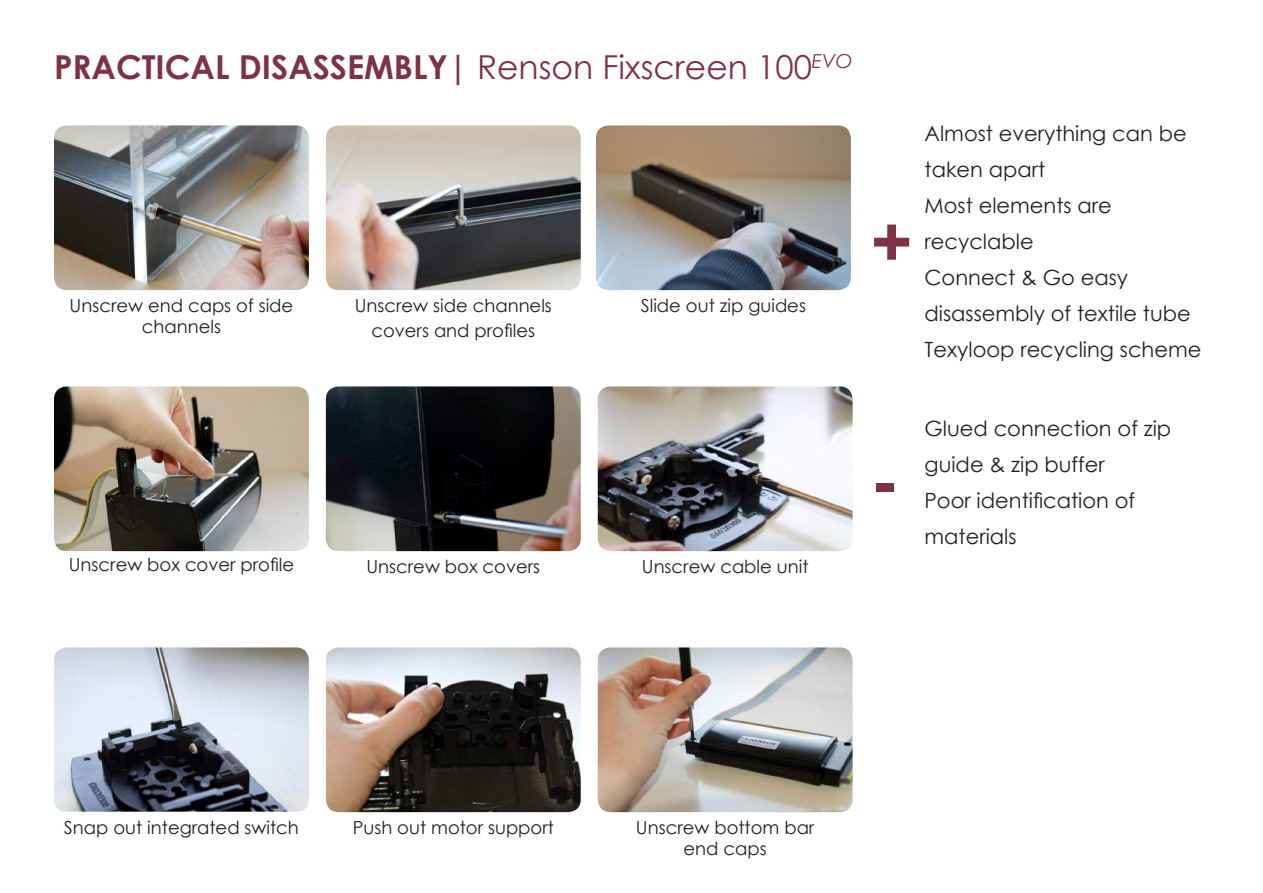
<style>
.page{position:relative;width:1263px;height:893px;background:#fff}
.page>*{position:absolute;margin:0;border:0;box-sizing:border-box;transform-origin:0 0}
.t1{font:700 72px "Century Gothic";color:#7d3342}
.t2{font:700 33px "Century Gothic";color:#7d3342}
.t3{font:21px/36px "Century Gothic";color:#231f20}
.t4{font:18px/21.6px "Century Gothic";color:#231f20;text-align:center}
.s1{font-weight:400}
</style>
<div class="page">
<img style="left:54px;top:125px;width:255px;height:165px">
<img style="left:54px;top:386px;width:255px;height:165px">
<img style="left:598px;top:386px;width:255px;height:165px">
<img style="left:326px;top:647px;width:255px;height:165px">
<img style="left:598px;top:647px;width:255px;height:165px">
<img style="left:596px;top:125px;width:255px;height:165px">
<img style="left:54px;top:647px;width:255px;height:165px">
<img style="left:326px;top:386px;width:255px;height:165px">
<img style="left:326px;top:125px;width:255px;height:165px">
<h2 class="t2" style="left:54px;top:42px;width:800px">PRACTICAL DISASSEMBLY| <span class="s1">Renson Fixscreen 100</span><sup>EVO</sup></h2>
<p class="t4" style="left:70px;top:294px;width:225px">Unscrew end caps of side channels</p>
<p class="t4" style="left:355px;top:292px;width:199px;line-height:25.2px">Unscrew side channels covers and profiles</p>
<p class="t4" style="left:641px;top:294px;width:167px">Slide out zip guides</p>
<h1 class="t1" style="left:870px;top:187px;width:45px">+</h1>
<p class="t3" style="left:924px;top:115px;width:278px">Almost everything can be taken apart<br>Most elements are recyclable<br>Connect &amp; Go easy disassembly of textile tube<br>Texyloop recycling scheme</p>
<p class="t4" style="left:69px;top:554px;width:227px">Unscrew box cover profile</p>
<p class="t4" style="left:642px;top:555px;width:168px">Unscrew cable unit</p>
<p class="t4" style="left:366px;top:555px;width:175px">Unscrew box covers</p>
<h1 class="t1" style="left:870px;top:426px;width:32px">-</h1>
<p class="t3" style="left:924px;top:410px;width:248px">Glued connection of zip guide &amp; zip buffer<br>Poor identification of materials</p>
<p class="t4" style="left:64px;top:816px;width:236px">Snap out integrated switch</p>
<p class="t4" style="left:353px;top:816px;width:203px">Push out motor support</p>
<p class="t4" style="left:636px;top:816px;width:180px">Unscrew bottom bar end caps</p>
</div>
